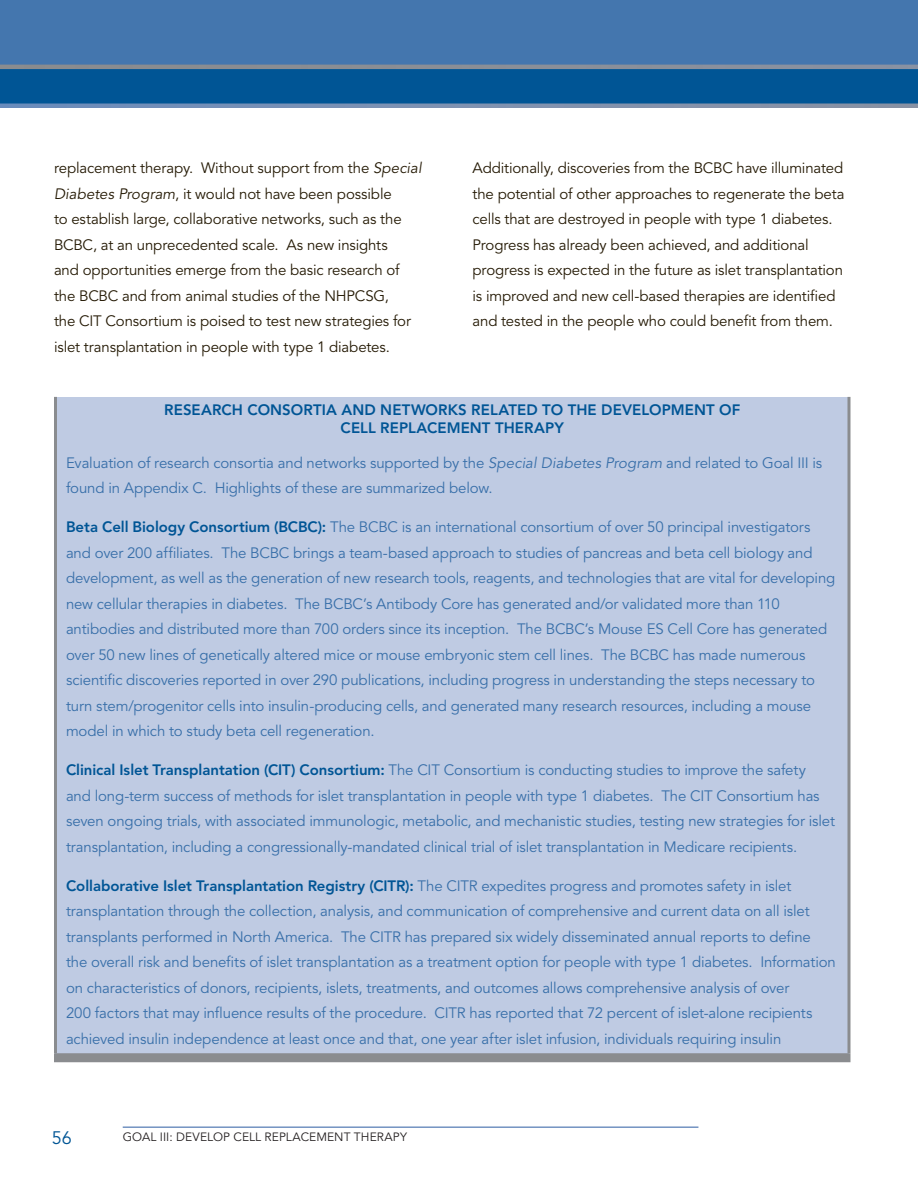
<style>
.page{position:relative;width:918px;height:1188px;background:#fff}
.page>*{position:absolute;margin:0;border:0;box-sizing:border-box;transform-origin:0 0}
.t1{font:18px "Avenir";color:#005595}
.Highlight_body_copy{font:15px/25.5px "Avenir";letter-spacing:-.01em;color:#386fa9}
.K_Body_Copy{font:15px/25.5px "Avenir";letter-spacing:-.01em;color:#251a05}
.Highlight_Headline{font:800 15px/18px "Avenir";letter-spacing:.005em;color:#005595;text-align:center}
.t2{font:12px "Avenir";letter-spacing:.01em;color:#231f20}
.s1{font-style:italic}
.s2{font-weight:800;color:#005595}
</style>
<div class="page">
<hr style="left:123px;top:1126px;width:575px;height:2px;background:#7393c1">
<div style="left:0;top:0;width:918px;height:108px;background:#4476ae"></div>
<div style="left:0;top:67px;width:918px;height:38px;background:#005595"></div>
<svg style="left:0;top:104px;width:918px;height:4px;background:#7c90b0"></svg>
<hr style="left:0;top:65px;width:918px;height:4px;background:#8a8e96">
<div style="left:56px;top:397px;width:793px;height:661px;background:#bfcbe3"></div>
<hr style="left:54px;top:397px;width:3px;height:656px;background:#8a8c8f">
<hr style="left:848px;top:397px;width:2px;height:656px;background:#8a8c8f">
<div style="left:54px;top:1053px;width:796px;height:9px;background:#8a8c8f"></div>
<p class="K_Body_Copy" style="left:54px;top:156px;width:369px">replacement therapy. Without support from the <span class="s1">Special Diabetes Program</span>, it would not have been possible<br>to establish large, collaborative networks, such as the BCBC, at an unprecedented scale. As new insights<br>and opportunities emerge from the basic research of the BCBC and from animal studies of the NHPCSG,<br>the CIT Consortium is poised to test new strategies for islet transplantation in people with type 1 diabetes.</p>
<p class="K_Body_Copy" style="left:472px;top:156px;width:374px">Additionally, discoveries from the BCBC have illuminated the potential of other approaches to regenerate the beta cells that are destroyed in people with type 1 diabetes.<br>Progress has already been achieved, and additional progress is expected in the future as islet transplantation is improved and new cell-based therapies are identified and tested in the people who could benefit from them.</p>
<p class="Highlight_Headline" style="left:164px;top:401px;width:578px">RESEARCH CONSORTIA AND NETWORKS RELATED TO THE DEVELOPMENT OF<br>CELL REPLACEMENT THERAPY</p>
<p class="Highlight_body_copy" style="left:66px;top:450px;width:758px">Evaluation of research consortia and networks supported by the <span class="s1">Special Diabetes Program</span> and related to Goal III is found in Appendix C. Highlights of these are summarized below.</p>
<p class="Highlight_body_copy" style="left:66px;top:515px;width:771px"><span class="s2">Beta Cell Biology Consortium (BCBC):</span> The BCBC is an international consortium of over 50 principal investigators and over 200 affiliates. The BCBC brings a team-based approach to studies of pancreas and beta cell biology and development, as well as the generation of new research tools, reagents, and technologies that are vital for developing new cellular therapies in diabetes. The BCBC’s Antibody Core has generated and/or validated more than 110 antibodies and distributed more than 700 orders since its inception. The BCBC’s Mouse ES Cell Core has generated over 50 new lines of genetically altered mice or mouse embryonic stem cell lines. The BCBC has made numerous scientific discoveries reported in over 290 publications, including progress in understanding the steps necessary to turn stem/progenitor cells into insulin-producing cells, and generated many research resources, including a mouse model in which to study beta cell regeneration.</p>
<p class="Highlight_body_copy" style="left:66px;top:758px;width:771px"><span class="s2">Clinical Islet Transplantation (CIT) Consortium:</span> The CIT Consortium is conducting studies to improve the safety<br>and long-term success of methods for islet transplantation in people with type 1 diabetes. The CIT Consortium has seven ongoing trials, with associated immunologic, metabolic, and mechanistic studies, testing new strategies for islet transplantation, including a congressionally-mandated clinical trial of islet transplantation in Medicare recipients.</p>
<p class="Highlight_body_copy" style="left:66px;top:873px;width:771px"><span class="s2">Collaborative Islet Transplantation Registry (CITR):</span> The CITR expedites progress and promotes safety in islet transplantation through the collection, analysis, and communication of comprehensive and current data on all islet transplants performed in North America. The CITR has prepared six widely disseminated annual reports to define the overall risk and benefits of islet transplantation as a treatment option for people with type 1 diabetes. Information on characteristics of donors, recipients, islets, treatments, and outcomes allows comprehensive analysis of over<br>200 factors that may influence results of the procedure. CITR has reported that 72 percent of islet-alone recipients achieved insulin independence at least once and that, one year after islet infusion, individuals requiring insulin</p>
<p class="t1" style="left:52px;top:1127px;width:21px">56</p>
<p class="t2" style="left:123px;top:1130px;width:286px">GOAL III: DEVELOP CELL REPLACEMENT THERAPY</p>
</div>
